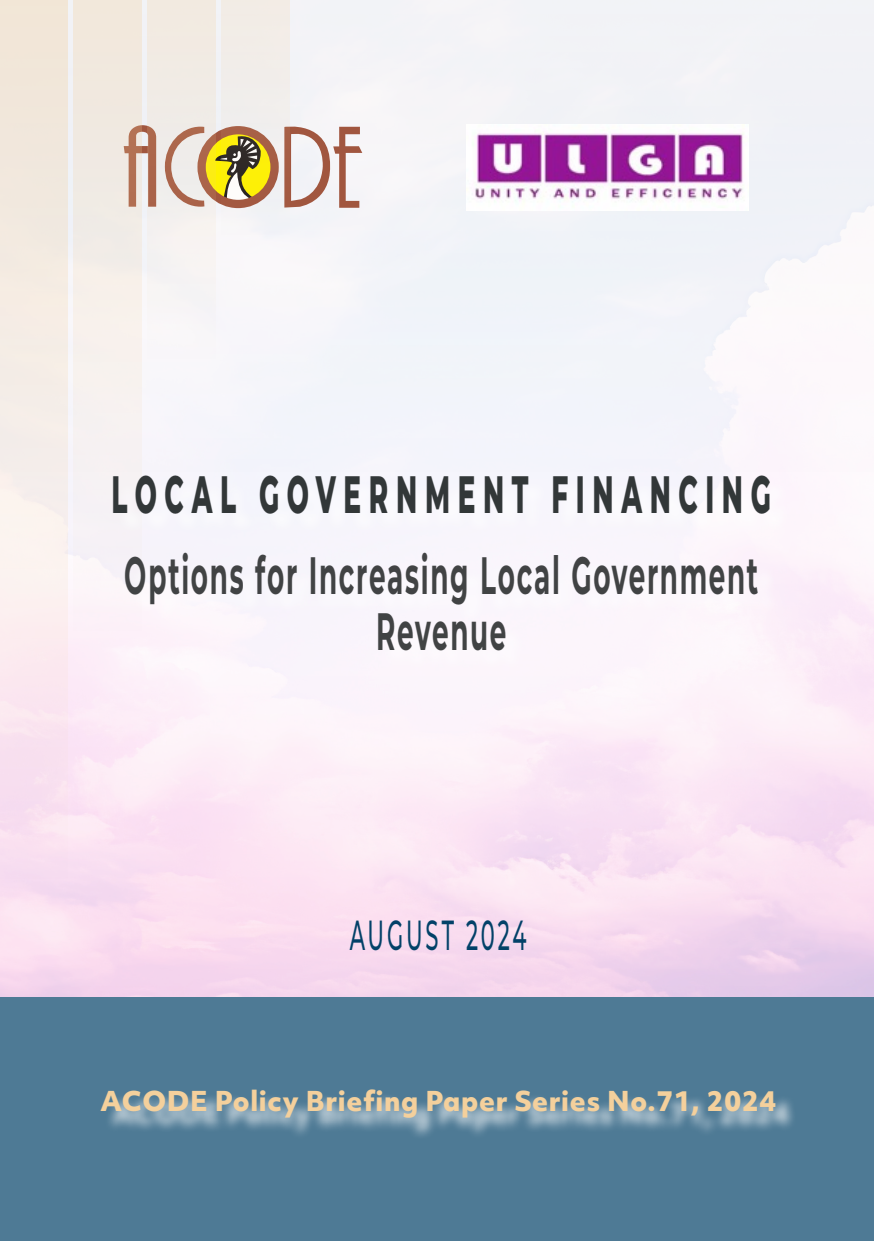
<style>
.page{position:relative;width:874px;height:1241px;background:#fff}
.page>*{position:absolute;margin:0;border:0;box-sizing:border-box;transform-origin:0 0}
.cover_subtitle{font:700 52.5px/56px "Montserrat";letter-spacing:.065em;color:#414344;text-align:center;scale:.5 1}
.cover{font:800 52.5px "Montserrat";letter-spacing:.29em;color:#323738;scale:.5 1}
.cover_-_sub{font:500 42px "Montserrat";letter-spacing:.135em;color:#024168;scale:.5 1}
.series{font:800 26.25px "Objektiv Mk 1";letter-spacing:.025em;color:#f4d09c}
</style>
<div class="page">
<div style="left:0;top:997px;width:873px;height:243px;background:#4e7a95"></div>
<div style="left:0;top:0;width:873px;height:477px;background:#f2f4f9"></div>
<svg style="left:290px;top:126px;width:72px;height:82px"></svg>
<svg style="left:142px;top:125px;width:5px;height:29px"></svg>
<svg style="left:216px;top:135px;width:5px;height:69px"></svg>
<div style="left:104px;top:1092px;width:692px;height:47px;background:#fff;opacity:.75"></div>
<div style="left:0;top:0;width:68px;height:881px;background:linear-gradient(to bottom,#f0ecd9,#fce7f6)"></div>
<div style="left:73px;top:0;width:69px;height:635px;background:linear-gradient(to bottom,#ede2d5,#fbf6fc)"></div>
<svg style="left:147px;top:0;width:69px;height:219px;fill:#f0ebe4"></svg>
<svg style="left:221px;top:0;width:69px;height:209px;fill:#f1ede8"></svg>
<div style="left:116px;top:479px;width:675px;height:192px;background:#faf5fc"></div>
<img style="left:466px;top:124px;width:282px;height:86px">
<p class="cover" style="left:112px;top:456px;width:1319px">LOCAL GOVERNMENT FINANCING</p>
<p class="cover_subtitle" style="left:124px;top:544px;width:1268px">Options for Increasing Local Government<br>Revenue</p>
<p class="cover_-_sub" style="left:350px;top:905px;width:354px">AUGUST 2024</p>
<p class="series" style="left:100px;top:1082px;width:677px">ACODE Policy Briefing Paper Series No.71, 2024</p>
</div>
